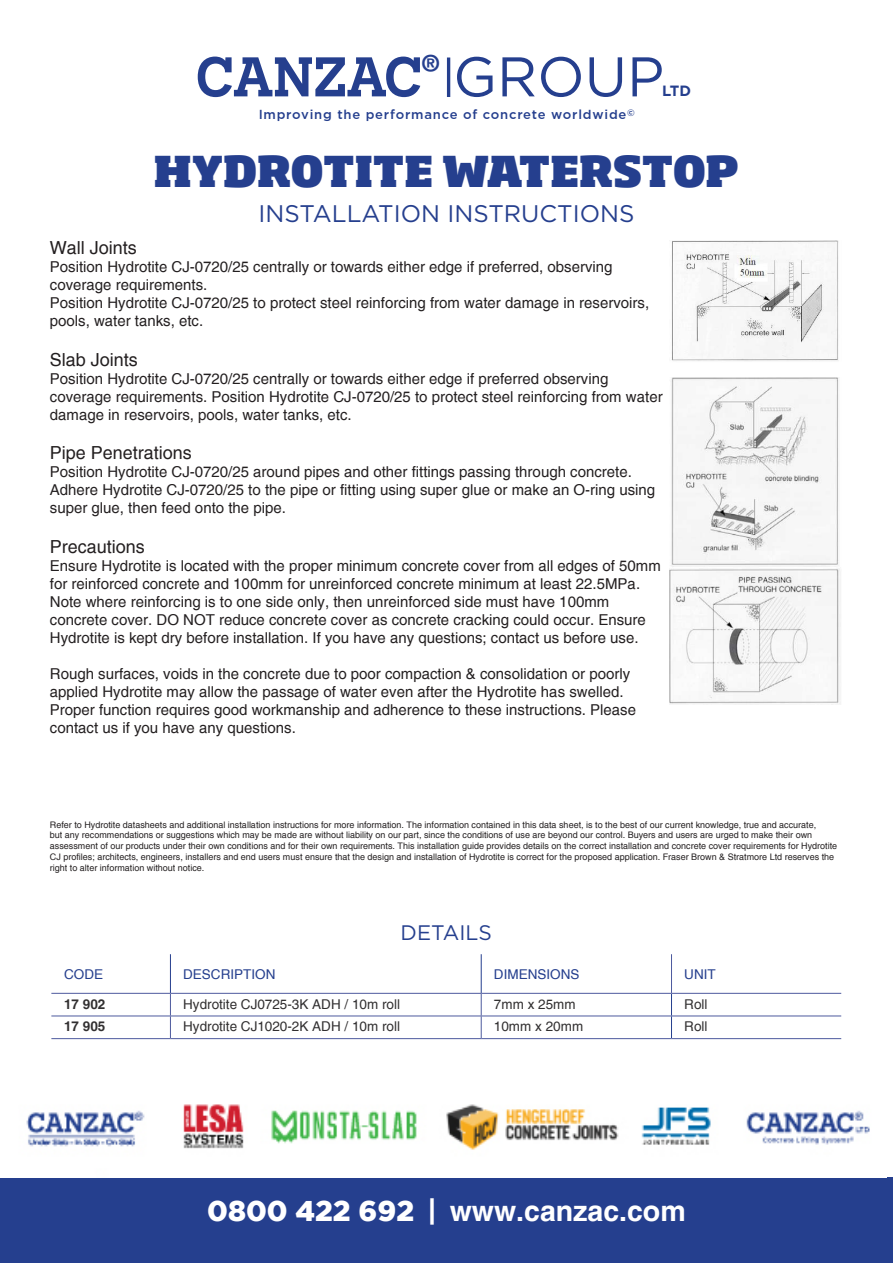
<style>
.page{position:relative;width:893px;height:1263px;background:#fff}
.page>*{position:absolute;margin:0;border:0;box-sizing:border-box;transform-origin:0 0}
.t1{font:600 55.8px "Novecentoslab";color:#253f8e}
.t2{font:55.8px "Gotham Pro";color:#253f8e}
.Soho_Main_Title{font:800 42px "Soho Pro";letter-spacing:-.01em;color:#253f8e}
.t3{font:700 28.5px "Helvetica";color:#fff}
.t4{font:24px "Gotham Pro";color:#253f8e}
.t5{font:700 22.35px "Helvetica";color:#253f8e}
.t6{font:21px "Gotham Pro";color:#253f8e}
.t7{font:18px "Helvetica";color:#231f20}
.t8{font:15px/18px "Helvetica";color:#231f20}
.t9{font:700 14.85px "Gotham Pro";color:#253f8e}
.t10{font:13.5px "Helvetica";color:#312f30}
.t11{font:13.5px "Helvetica";color:#253f8e}
.t12{font:700 13.5px "Helvetica";color:#312f30}
.t13{font:500 13.05px "Gotham Pro";letter-spacing:.06em;color:#253f8e}
.t14{font:9px/10.8px "Helvetica";color:#231f20}
.s1{font-family:"Gotham";font-weight:900}
.s2{font-family:"Gotham"}
</style>
<div class="page">
<div style="left:0;top:1178px;width:893px;height:85px;background:#253f8e"></div>
<hr style="left:447px;top:58px;width:3px;height:39px;background:#253f8e">
<img style="left:26px;top:1104px;width:844px;height:46px">
<img style="left:671px;top:241px;width:168px;height:120px">
<img style="left:670px;top:377px;width:171px;height:328px">
<hr style="left:170px;top:993px;width:311px;height:1px;background:#4d5a9e">
<hr style="left:671px;top:993px;width:170px;height:1px;background:#4d5a9e">
<hr style="left:170px;top:1015px;width:311px;height:1px;background:#4d5a9e">
<hr style="left:671px;top:1015px;width:170px;height:1px;background:#4d5a9e">
<hr style="left:170px;top:1038px;width:311px;height:1px;background:#4d5a9e">
<hr style="left:671px;top:1038px;width:170px;height:1px;background:#4d5a9e">
<hr style="left:170px;top:954px;width:1px;height:39px;background:#253f8e">
<hr style="left:51px;top:993px;width:119px;height:1px;background:#4d5a9e">
<hr style="left:51px;top:1015px;width:119px;height:1px;background:#4d5a9e">
<svg style="left:170px;top:994px;width:1px;height:44px"></svg>
<hr style="left:51px;top:1038px;width:119px;height:1px;background:#4d5a9e">
<hr style="left:481px;top:954px;width:1px;height:39px;background:#253f8e">
<svg style="left:671px;top:994px;width:1px;height:44px"></svg>
<hr style="left:671px;top:954px;width:1px;height:39px;background:#4d5a9e">
<hr style="left:481px;top:993px;width:190px;height:1px;background:#4d5a9e">
<hr style="left:481px;top:1015px;width:190px;height:1px;background:#4d5a9e">
<svg style="left:481px;top:994px;width:1px;height:44px"></svg>
<hr style="left:481px;top:1038px;width:190px;height:1px;background:#4d5a9e">
<p class="t1" style="left:196px;top:43px;width:228px">CANZAC</p>
<p class="t5" style="left:422px;top:50px;width:18px">®</p>
<p class="t2" style="left:453px;top:46px;width:213px">GROUP</p>
<p class="t9" style="left:662px;top:83px;width:30px">LTD</p>
<p class="t13" style="left:259px;top:107px;width:378px">Improving the performance of concrete worldwide<sup>©</sup></p>
<p class="Soho_Main_Title" style="left:154px;top:141px;width:587px">HYDROTITE WATERSTOP</p>
<p class="t4" style="left:258px;top:200px;width:377px">INSTALLATION INSTRUCTIONS</p>
<p class="t7" style="left:50px;top:237px;width:89px">Wall Joints</p>
<p class="t8" style="left:50px;top:258px;width:601px">Position Hydrotite CJ-0720/25 centrally or towards either edge if preferred, observing coverage requirements.<br>Position Hydrotite CJ-0720/25 to protect steel reinforcing from water damage in reservoirs, pools, water tanks, etc.</p>
<p class="t7" style="left:50px;top:349px;width:90px">Slab Joints</p>
<p class="t8" style="left:50px;top:370px;width:614px">Position Hydrotite CJ-0720/25 centrally or towards either edge if preferred observing coverage requirements. Position Hydrotite CJ-0720/25 to protect steel reinforcing from water damage in reservoirs, pools, water tanks, etc.</p>
<p class="t7" style="left:50px;top:442px;width:144px">Pipe Penetrations</p>
<p class="t8" style="left:50px;top:463px;width:607px">Position Hydrotite CJ-0720/25 around pipes and other fittings passing through concrete.<br>Adhere Hydrotite CJ-0720/25 to the pipe or fitting using super glue or make an O-ring using super glue, then feed onto the pipe.</p>
<p class="t7" style="left:50px;top:536px;width:97px">Precautions</p>
<p class="t8" style="left:50px;top:557px;width:613px">Ensure Hydrotite is located with the proper minimum concrete cover from all edges of 50mm for reinforced concrete and 100mm for unreinforced concrete minimum at least 22.5MPa.<br>Note where reinforcing is to one side only, then unreinforced side must have 100mm concrete cover. DO NOT reduce concrete cover as concrete cracking could occur. Ensure Hydrotite is kept dry before installation. If you have any questions; contact us before use.</p>
<p class="t8" style="left:50px;top:665px;width:588px">Rough surfaces, voids in the concrete due to poor compaction &amp; consolidation or poorly applied Hydrotite may allow the passage of water even after the Hydrotite has swelled.<br>Proper function requires good workmanship and adherence to these instructions. Please contact us if you have any questions.</p>
<p class="t14" style="left:50px;top:819px;width:789px">Refer to Hydrotite datasheets and additional installation instructions for more information. The information contained in this data sheet, is to the best of our current knowledge, true and accurate,<br>but any recommendations or suggestions which may be made are without liability on our part, since the conditions of use are beyond our control. Buyers and users are urged to make their own assessment of our products under their own conditions and for their own requirements. This installation guide provides details on the correct installation and concrete cover requirements for Hydrotite CJ profiles; architects, engineers, installers and end users must ensure that the design and installation of Hydrotite is correct for the proposed application. Fraser Brown &amp; Stratmore Ltd reserves the right to alter information without notice.</p>
<p class="t6" style="left:401px;top:921px;width:93px">DETAILS</p>
<p class="t11" style="left:64px;top:966px;width:41px">CODE</p>
<p class="t11" style="left:183px;top:966px;width:94px">DESCRIPTION</p>
<p class="t11" style="left:494px;top:966px;width:87px">DIMENSIONS</p>
<p class="t11" style="left:684px;top:966px;width:33px">UNIT</p>
<p class="t12" style="left:64px;top:995px;width:43px">17 902</p>
<p class="t10" style="left:183px;top:996px;width:218px">Hydrotite CJ0725-3K ADH / 10m roll</p>
<p class="t10" style="left:494px;top:996px;width:83px">7mm x 25mm</p>
<p class="t10" style="left:684px;top:996px;width:25px">Roll</p>
<p class="t12" style="left:64px;top:1018px;width:43px">17 905</p>
<p class="t10" style="left:183px;top:1018px;width:218px">Hydrotite CJ1020-2K ADH / 10m roll</p>
<p class="t10" style="left:494px;top:1018px;width:91px">10mm x 20mm</p>
<p class="t10" style="left:684px;top:1018px;width:25px">Roll</p>
<p class="t3" style="left:207px;top:1193px;width:480px"><span class="s1">0800 422 692</span> <span class="s2">|</span> www.canzac.com</p>
</div>
